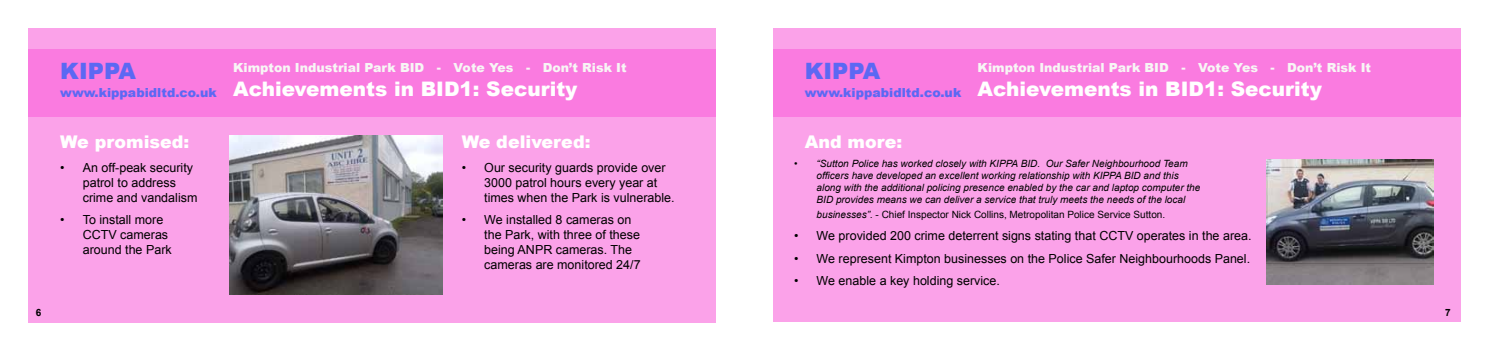
<style>
.page{position:relative;width:1489px;height:351px;background:#fff}
.page>*{position:absolute;margin:0;border:0;box-sizing:border-box;transform-origin:0 0}
.t1{font:900 22.5px "Arial";color:#5c68f3}
.t2{font:900 20px "Arial";color:#fff}
.t3{font:900 17.5px "Arial";color:#fff}
.t4{font:12.5px/15px "Arial";color:#000}
.t5{font:900 12.5px "Arial";color:#f7f6f5}
.t6{font:900 12.5px "Arial";color:#5c68f3}
.t7{font:italic 10px/12px "Arial";color:#000}
.t8{font:10px "Arial";color:#000}
.t9{font:700 10px "Arial";color:#000}
.s1{font-style:italic}
</style>
<div class="page">
<div style="left:28px;top:28px;width:688px;height:294px;background:#fba2e9"></div>
<div style="left:28px;top:49px;width:688px;height:68px;background:#fa7be0"></div>
<div style="left:772px;top:28px;width:688px;height:293px;background:#fba2e9"></div>
<div style="left:772px;top:49px;width:688px;height:68px;background:#fa7be0"></div>
<img style="left:229px;top:135px;width:213px;height:159px">
<img style="left:1266px;top:160px;width:167px;height:125px">
<h1 class="t1" style="left:60px;top:55px;width:77px">KIPPA</h1>
<p class="t6" style="left:60px;top:83px;width:158px">www.kippabidltd.co.uk</p>
<p class="t5" style="left:233px;top:59px;width:395px">Kimpton Industrial Park BID - Vote Yes - Don’t Risk It</p>
<h2 class="t2" style="left:233px;top:74px;width:346px">Achievements in BID1: Security</h2>
<h1 class="t1" style="left:804px;top:55px;width:77px">KIPPA</h1>
<p class="t6" style="left:804px;top:83px;width:158px">www.kippabidltd.co.uk</p>
<p class="t5" style="left:977px;top:59px;width:395px">Kimpton Industrial Park BID - Vote Yes - Don’t Risk It</p>
<h2 class="t2" style="left:977px;top:74px;width:346px">Achievements in BID1: Security</h2>
<h3 class="t3" style="left:60px;top:129px;width:131px">We promised:</h3>
<h3 class="t3" style="left:462px;top:129px;width:130px">We delivered:</h3>
<h3 class="t3" style="left:804px;top:129px;width:99px">And more:</h3>
<p class="t4" style="left:83px;top:160px;width:116px;text-indent:-22px">• An off-peak security patrol to address crime and vandalism</p>
<p class="t4" style="left:83px;top:212px;width:90px;text-indent:-22px">• To install more<br>CCTV cameras around the Park</p>
<p class="t4" style="left:484px;top:160px;width:192px;text-indent:-22px">• Our security guards provide over<br>3000 patrol hours every year at times when the Park is vulnerable.</p>
<p class="t4" style="left:484px;top:212px;width:158px;text-indent:-22px">• We installed 8 cameras on the Park, with three of these being ANPR cameras. The cameras are monitored 24/7</p>
<p class="t7" style="left:816px;top:158px;width:385px;text-indent:-22px">• “Sutton Police has worked closely with KIPPA BID. Our Safer Neighbourhood Team officers have developed an excellent working relationship with KIPPA BID and this along with the additional policing presence enabled by the car and laptop computer the BID provides means we can deliver a service that truly meets the needs of the local</p>
<p class="t8" style="left:816px;top:208px;width:350px"><span class="s1">businesses”.</span> - Chief Inspector Nick Collins, Metropolitan Police Service Sutton.</p>
<p class="t4" style="left:794px;top:229px;width:459px">• We provided 200 crime deterrent signs stating that CCTV operates in the area.</p>
<p class="t4" style="left:794px;top:251px;width:457px">• We represent Kimpton businesses on the Police Safer Neighbourhoods Panel.</p>
<p class="t4" style="left:794px;top:273px;width:207px">• We enable a key holding service.</p>
<p class="t9" style="left:36px;top:305px;width:7px">6</p>
<p class="t9" style="left:1444px;top:305px;width:7px">7</p>
</div>
